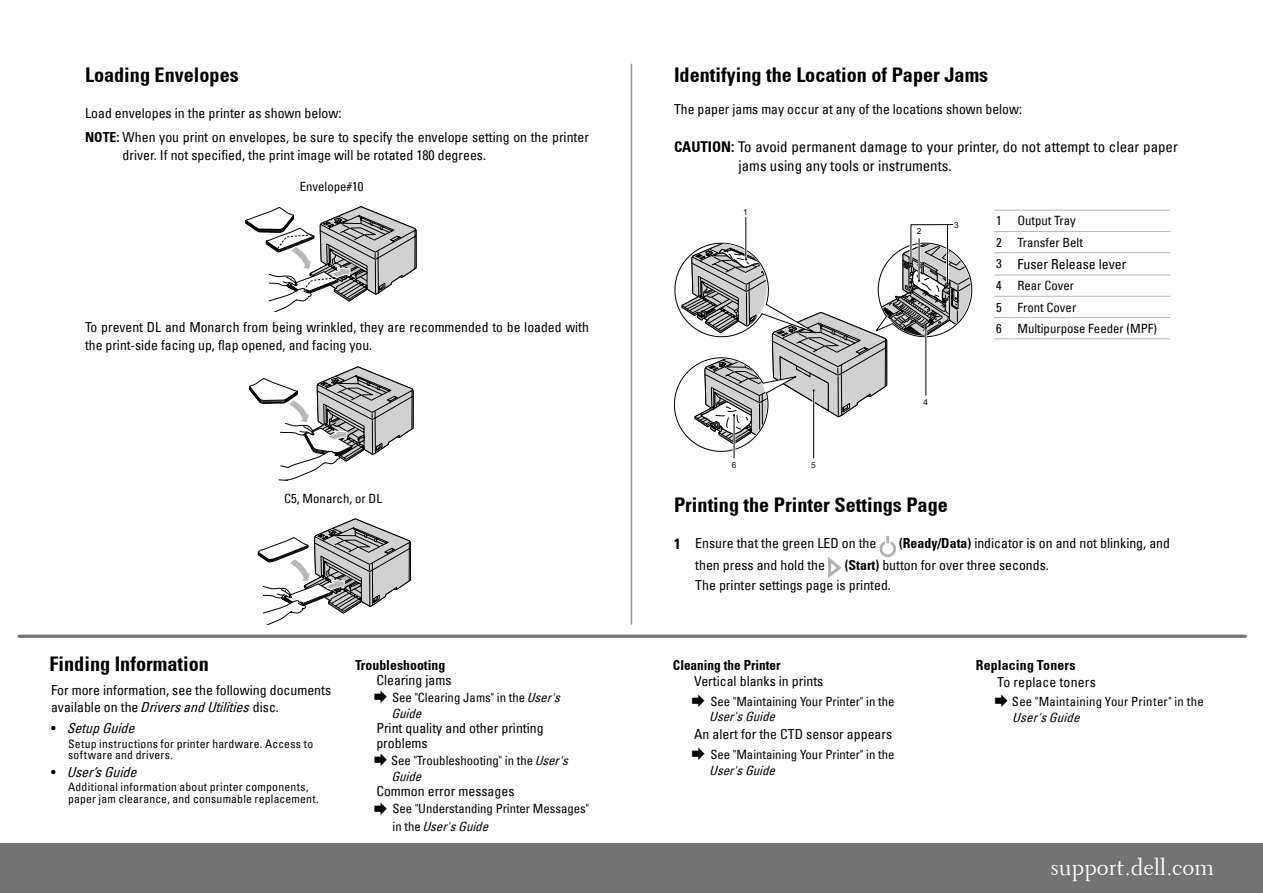
<style>
.page{position:relative;width:1263px;height:893px;background:#fff}
.page>*{position:absolute;margin:0;border:0;box-sizing:border-box;transform-origin:0 0}
.t1{font:23.4px "Transitional 521 BT Roman A";color:#fff}
.t2{font:700 condensed 20.25px "Univers 67";color:#000}
.t3{font:condensed 14.85px/18px "Univers 57";color:#000}
.t4{font:700 condensed 14.85px "Univers 67";color:#000}
.t5{font:condensed 13.8px/19.6px "Univers 57";color:#000}
.t6{font:700 condensed 13.8px "Univers 67";color:#000}
.t7{font:italic condensed 13.8px "Univers 57";color:#000}
.t8{font:700 condensed 13.8px "Univers 67";color:#000;scale:.96 1}
.t9{font:condensed 12.75px/15.9px "Univers 57";color:#000}
.t10{font:italic condensed 12.75px "Univers 57";color:#000}
.t11{font:condensed 11.7px/11.7px "Univers 57";letter-spacing:.02em;color:#000}
.t12{font:8.25px "Arial";color:#000}
.s1{font-family:"Univers 67";font-weight:700}
.s2{font-style:italic}
</style>
<div class="page">
<div style="left:0;top:843px;width:1263px;height:50px;background:#737373"></div>
<hr style="left:19px;top:635px;width:1226px;height:3px;background:#737373">
<div style="left:879px;top:541px;width:17px;height:16px;border:3px solid #afafaf;border-radius:50%"></div>
<div style="left:885px;top:536px;width:6px;height:8px;background:#f4f4f4"></div>
<svg style="left:886px;top:536px;width:3px;height:7px"></svg>
<svg style="left:828px;top:557px;width:14px;height:21px"></svg>
<svg style="left:994px;top:210px;width:21px;height:1px"></svg>
<hr style="left:1015px;top:210px;width:155px;height:1px;background:#bbb">
<svg style="left:994px;top:231px;width:21px;height:1px"></svg>
<hr style="left:1015px;top:231px;width:155px;height:1px;background:#bbb">
<svg style="left:994px;top:252px;width:21px;height:1px"></svg>
<hr style="left:1015px;top:252px;width:155px;height:1px;background:#bbb">
<hr style="left:994px;top:274px;width:21px;height:2px;background:#bbb">
<hr style="left:1015px;top:274px;width:155px;height:2px;background:#bbb">
<svg style="left:994px;top:296px;width:21px;height:1px"></svg>
<hr style="left:1015px;top:296px;width:155px;height:1px;background:#bbb">
<svg style="left:994px;top:317px;width:21px;height:1px"></svg>
<hr style="left:1015px;top:317px;width:155px;height:1px;background:#bbb">
<svg style="left:994px;top:338px;width:21px;height:1px"></svg>
<hr style="left:1015px;top:338px;width:155px;height:1px;background:#bbb">
<hr style="left:631px;top:64px;width:1px;height:561px;background:#949494">
<hr style="left:745px;top:217px;width:1px;height:43px;background:#000">
<hr style="left:734px;top:415px;width:1px;height:43px;background:#000">
<hr style="left:813px;top:390px;width:1px;height:68px;background:#000">
<svg style="left:674px;top:222px;width:298px;height:230px"></svg>
<svg style="left:245px;top:206px;width:172px;height:106px"></svg>
<svg style="left:258px;top:518px;width:153px;height:106px"></svg>
<svg style="left:249px;top:366px;width:165px;height:115px"></svg>
<h2 class="t2" style="left:85px;top:63px;width:155px">Loading Envelopes</h2>
<p class="t5" style="left:85px;top:101px;width:505px;line-height:24.2px">Load envelopes in the printer as shown below:<br><span class="s1">NOTE:</span> When you print on envelopes, be sure to specify the envelope setting on the printer</p>
<p class="t5" style="left:123px;top:145px;width:365px">driver If. not specified, the print image will be rotated 180 degrees.</p>
<p class="t9" style="left:300px;top:178px;width:65px">Envelope#10</p>
<p class="t5" style="left:85px;top:318px;width:505px;line-height:18px">To prevent DL and Monarch from being wrinkled, they are recommended to be loaded with the print-side facing up, flap opened, and facing you.</p>
<p class="t9" style="left:284px;top:490px;width:99px">C5, Monarch, or DL</p>
<h2 class="t2" style="left:50px;top:651px;width:161px">Finding Information</h2>
<p class="t5" style="left:51px;top:681px;width:282px;line-height:17px">For more information, see the following documents a v a i l a b l e o n t h e <span class="s2">Drivers and Utilities</span> d i s c .</p>
<p class="t7" style="left:67px;top:720px;width:74px">Setup Guide</p>
<p class="t5" style="left:51px;top:718px;width:6px">•</p>
<p class="t5" style="left:51px;top:762px;width:6px">•</p>
<p class="t11" style="left:68px;top:737px;width:247px">Setup instructions for printer hardware. Access to software and drivers.</p>
<p class="t7" style="left:93px;top:763px;width:50px">s’ Guide</p>
<p class="t7" style="left:67px;top:763px;width:32px">User</p>
<p class="t11" style="left:68px;top:781px;width:253px">Additional information about printer components, paper jam clearance, and consumable replacement.</p>
<p class="t6" style="left:355px;top:656px;width:92px">Troubleshooting</p>
<p class="t5" style="left:376px;top:670px;width:77px">Clearing jams</p>
<p class="t9" style="left:391px;top:689px;width:165px">See "Clearing Jams" i n t h e <span class="s2">User<br>Guide</span></p>
<p class="t5" style="left:376px;top:720px;width:169px;line-height:15px">Print quality and other printing problems</p>
<p class="t10" style="left:551px;top:689px;width:15px">s'</p>
<p class="t9" style="left:391px;top:752px;width:174px">See "Troubleshooting" i n t h e <span class="s2">User<br>Guide</span></p>
<p class="t5" style="left:376px;top:781px;width:140px">Common error messages</p>
<p class="t9" style="left:393px;top:800px;width:198px">See "Understanding Printer Messages"</p>
<p class="t10" style="left:447px;top:818px;width:47px">s' Guide</p>
<p class="t10" style="left:559px;top:752px;width:15px">s'</p>
<p class="t9" style="left:393px;top:818px;width:60px">i n t h e <span class="s2">User</span></p>
<h2 class="t2" style="left:674px;top:63px;width:316px">Identifying the Location of Paper Jams</h2>
<p class="t5" style="left:674px;top:99px;width:350px">The paper jams may occur at any of the locations shown below:</p>
<p class="t3" style="left:738px;top:138px;width:441px;text-indent:-65px"><span class="s1">CAUTION:</span> To avoid permanent damage to your printer, do not attempt to clear paper jams using any tools or instruments.</p>
<p class="t12" style="left:743px;top:207px;width:6px">1</p>
<p class="t12" style="left:732px;top:459px;width:6px">6</p>
<p class="t12" style="left:811px;top:459px;width:6px">5</p>
<p class="t12" style="left:917px;top:226px;width:6px">2</p>
<p class="t12" style="left:954px;top:220px;width:6px">3</p>
<p class="t12" style="left:923px;top:397px;width:6px">4</p>
<p class="t9" style="left:996px;top:213px;width:7px">1</p>
<p class="t9" style="left:1017px;top:213px;width:60px">Output Tray</p>
<p class="t9" style="left:996px;top:234px;width:7px">2</p>
<p class="t9" style="left:1017px;top:234px;width:67px">Transfer Belt</p>
<p class="t9" style="left:996px;top:255px;width:7px">3</p>
<p class="t5" style="left:1017px;top:254px;width:110px">Fuser Release lever</p>
<p class="t9" style="left:996px;top:278px;width:7px">4</p>
<p class="t9" style="left:1017px;top:278px;width:58px">Rear Cover</p>
<p class="t9" style="left:996px;top:299px;width:7px">5</p>
<p class="t9" style="left:1017px;top:299px;width:60px">Front Cover</p>
<p class="t9" style="left:996px;top:320px;width:7px">6</p>
<p class="t9" style="left:1017px;top:320px;width:141px">Multipurpose Feeder (MPF(</p>
<h2 class="t2" style="left:674px;top:493px;width:275px">Printing the Printer Settings Page</h2>
<p class="t5" style="left:899px;top:533px;width:272px"><span class="s1">(Ready/Data)</span> indicator is on and not blinking, and</p>
<p class="t4" style="left:674px;top:534px;width:8px">1</p>
<p class="t5" style="left:695px;top:533px;width:183px">Ensure that the green LED on the</p>
<p class="t5" style="left:845px;top:555px;width:206px"><span class="s1">(Start)</span> button for over three seconds.</p>
<p class="t5" style="left:695px;top:555px;width:197px">then press and hold the<br>The printer settings page is printed.</p>
<p class="t8" style="left:673px;top:657px;width:114px">Cleaning the Printer</p>
<p class="t5" style="left:694px;top:671px;width:131px">Vertical blanks in prints</p>
<p class="t9" style="left:710px;top:693px;width:186px">See "Maintaining Your Printer" in the</p>
<p class="t10" style="left:733px;top:709px;width:47px">s' Guide</p>
<p class="t10" style="left:709px;top:709px;width:30px">User</p>
<p class="t5" style="left:694px;top:724px;width:200px">An alert for the CTD sensor appears</p>
<p class="t9" style="left:710px;top:746px;width:186px">See "Maintaining Your Printer" in the</p>
<p class="t10" style="left:733px;top:762px;width:47px">s' Guide</p>
<p class="t10" style="left:709px;top:762px;width:30px">User</p>
<p class="t6" style="left:976px;top:656px;width:101px">Replacing Toners</p>
<p class="t5" style="left:997px;top:672px;width:100px">To replace toners</p>
<p class="t9" style="left:1012px;top:693px;width:193px">See "Maintaining Your Printer" in the</p>
<p class="t10" style="left:1037px;top:709px;width:48px">s' Guide</p>
<p class="t10" style="left:1012px;top:709px;width:30px">User</p>
<h1 class="t1" style="left:1050px;top:852px;width:165px">support.dell.com</h1>
</div>
